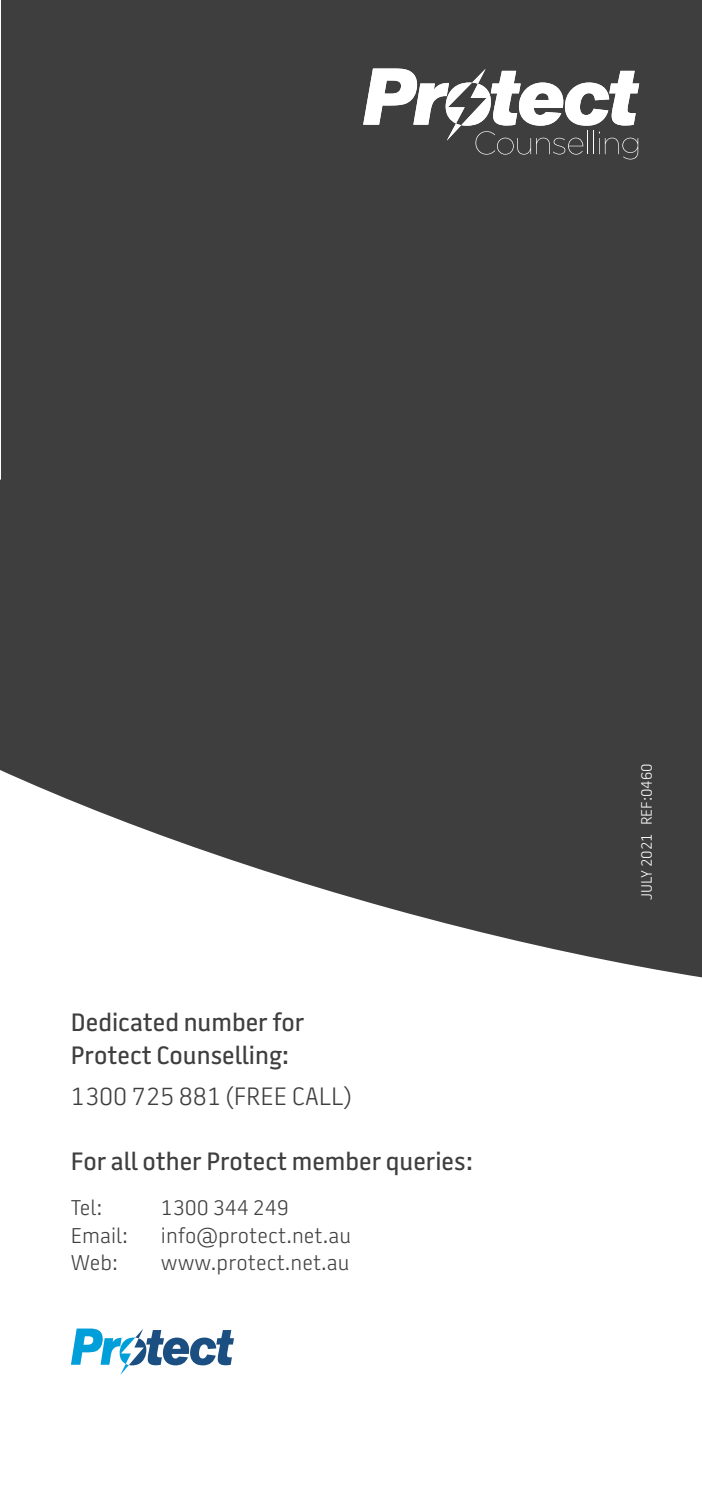
<style>
.page{position:relative;width:702px;height:1489px;background:#fff}
.page>*{position:absolute;margin:0;border:0;box-sizing:border-box;transform-origin:0 0}
.Subheadings{font:500 25px/33px "Battersea";color:#3e3e3f}
.Bodycopy{font:300 25px "Battersea";color:#3e3e3f}
.Subheadings-2{font:300 21.25px "Battersea";color:#3e3e3f}
.Bodycopy-2{font:300 15px "Battersea";color:#fff}
</style>
<div class="page">
<div style="left:1px;top:0;width:701px;height:704px;background:#3e3e3f"></div>
<svg style="left:0;top:479px;width:702px;height:499px;fill:#3e3e3f"></svg>
<hr style="left:701px;top:1056px;width:1px;height:432px;background:#8d5ba6">
<hr style="left:701px;top:426px;width:1px;height:50px;background:#7a7c7f">
<svg style="left:71px;top:1328px;width:163px;height:46px"></svg>
<svg style="left:363px;top:68px;width:276px;height:91px"></svg>
<p class="Subheadings" style="left:71px;top:1006px;width:235px">Dedicated number for<br>Protect Counselling:</p>
<p class="Bodycopy" style="left:71px;top:1079px;width:282px">1300 725 881 (FREE CALL)</p>
<p class="Subheadings" style="left:71px;top:1145px;width:404px">For all other Protect member queries:</p>
<p class="Subheadings-2" style="left:71px;top:1193px;width:33px">Tel:</p>
<p class="Subheadings-2" style="left:161px;top:1193px;width:129px">1300 344 249</p>
<p class="Subheadings-2" style="left:71px;top:1221px;width:59px">Email:</p>
<p class="Subheadings-2" style="left:161px;top:1221px;width:191px">info@protect.net.au</p>
<p class="Subheadings-2" style="left:71px;top:1248px;width:49px">Web:</p>
<p class="Subheadings-2" style="left:161px;top:1248px;width:190px">www.protect.net.au</p>
<p class="Bodycopy-2" style="left:636px;top:900px;width:138px;rotate:-90deg">JULY 2021 REF:0460</p>
</div>
